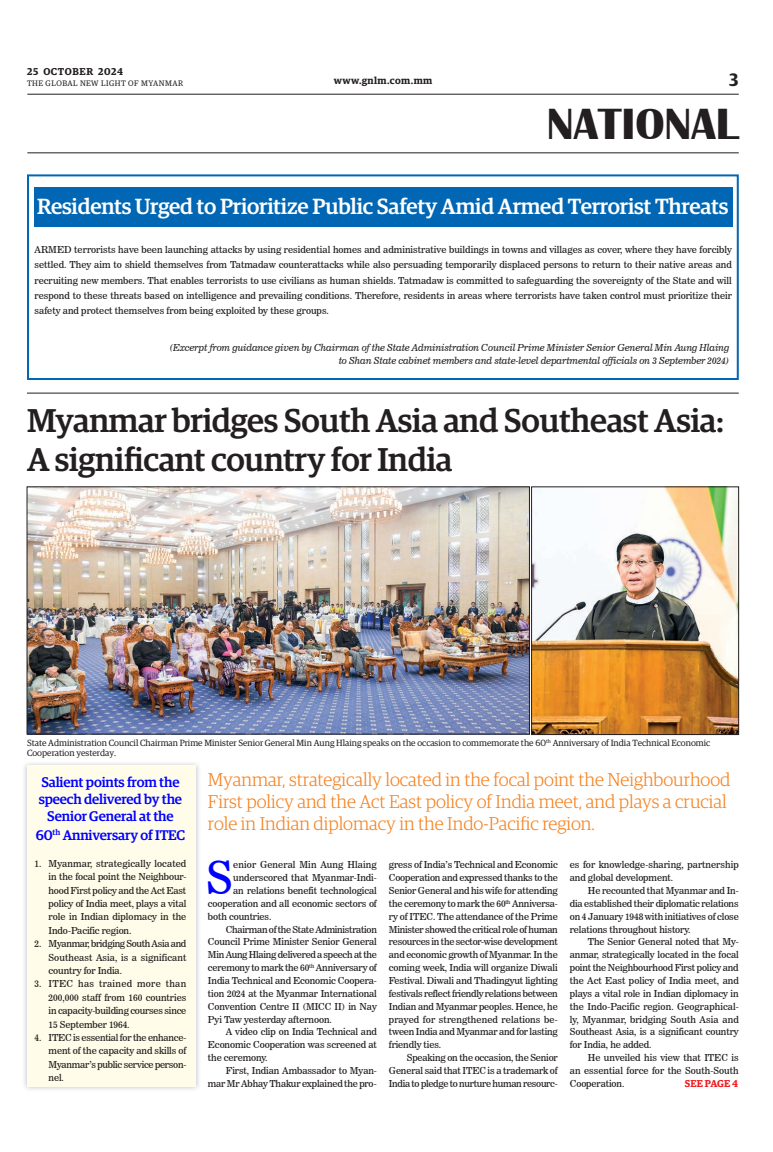
<style>
.page{position:relative;width:773px;height:1152px;background:#fff}
.page>*{position:absolute;margin:0;border:0;box-sizing:border-box;transform-origin:0 0}
.t1{font:700 45px "Britannic";color:#231f20}
._2nd_Body{font:44.8px "News 706 BT Roman C";color:#00f}
.Brief_Head{font:500 33px/39.6px "Guardian Egyp";letter-spacing:-.01em;color:#231f20}
.Brief_Head-2{font:500 22px "Guardian Egyp";letter-spacing:-.01em;color:#fff}
.t2{font:300 18.5px/22.2px "Guardian Egyp";color:#f58220}
.t3{font:600 18px "Guardian Egyp";color:#231f20}
.Brief_Head-3{font:500 14px/17px "Guardian Egyp";letter-spacing:-.01em;color:#00f;text-align:center}
.t4{font:600 10px "Guardian Egyp";letter-spacing:.055em;color:#231f20}
._2nd_Body-2{font:600 10px "Guardian Egyp";letter-spacing:.01em;color:#ee1d23}
._2nd_Body-3{font:9.5px/12.9px "News 706 BT Roman C";letter-spacing:-.01em;color:#231f20;text-align:justify}
._2nd_Body-4{font:9.5px/13.4px "News 706 BT Italic C";letter-spacing:-.01em;color:#231f20;text-align:right}
._2nd_Body-5{font:9.5px "News 706 BT Roman C";letter-spacing:.01em;color:#231f20}
.t5{font:9px/10.8px "Guardian Egyp";color:#231f20}
.t6{font:8px "Guardian Egyp";letter-spacing:.06em;color:#231f20}
</style>
<div class="page">
<hr style="left:27px;top:94px;width:711px;height:1px;background:#231f20">
<hr style="left:27px;top:153px;width:711px;height:1px;background:#231f20">
<div style="left:22px;top:760px;width:180px;height:332px;background:#231f20;opacity:.26"></div>
<div style="left:27px;top:766px;width:169px;height:321px;background:#fffde9"></div>
<div style="left:27px;top:174px;width:711px;height:206px;border:2px solid #0166b3"></div>
<div style="left:34px;top:188px;width:699px;height:39px;background:#0166b3"></div>
<hr style="left:27px;top:393px;width:711px;height:1px;background:#231f20">
<img style="left:533px;top:489px;width:203px;height:244px">
<div style="left:531px;top:487px;width:207px;height:248px;border:1px solid #231f20"></div>
<img style="left:29px;top:489px;width:498px;height:243px">
<p class="t4" style="left:27px;top:64px;width:97px">25 OCTOBER 2024</p>
<p class="t6" style="left:27px;top:78px;width:158px">THE GLOBAL NEW LIGHT OF MYANMAR</p>
<p class="t4" style="left:334px;top:73px;width:100px">www.gnlm.com.mm</p>
<h3 class="t3" style="left:729px;top:67px;width:11px">3</h3>
<h1 class="t1" style="left:547px;top:98px;width:193px">NATIONAL</h1>
<p class="Brief_Head-2" style="left:37px;top:191px;width:693px">Residents Urged to Prioritize Public Safety Amid Armed Terrorist Threats</p>
<p class="_2nd_Body-3" style="left:35px;top:242px;width:698px;line-height:15.4px">ARMED terrorists have been launching attacks by using residential homes and administrative buildings in towns and villages as cover, where they have forcibly settled. They aim to shield themselves from Tatmadaw counterattacks while also persuading temporarily displaced persons to return to their native areas and recruiting new members. That enables terrorists to use civilians as human shields. Tatmadaw is committed to safeguarding the sovereignty of the State and will respond to these threats based on intelligence and prevailing conditions. Therefore, residents in areas where terrorists have taken control must prioritize their safety and protect themselves from being exploited by these groups.</p>
<p class="_2nd_Body-4" style="left:170px;top:341px;width:561px">(Excerpt from guidance given by Chairman of the State Administration Council Prime Minister Senior General Min Aung Hlaing to Shan State cabinet members and state-level departmental officials on 3 September 2024)</p>
<p class="Brief_Head" style="left:27px;top:398px;width:698px">Myanmar bridges South Asia and Southeast Asia:<br>A significant country for India</p>
<p class="t5" style="left:27px;top:736px;width:684px">State Administration Council Chairman Prime Minister Senior General Min Aung Hlaing speaks on the occasion to commemorate the 60<sup>th</sup> Anniversary of India Technical Economic<br>Cooperation yesterday.</p>
<p class="Brief_Head-3" style="left:39px;top:773px;width:145px">Salient points from the speech delivered by the<br>Senior General at the</p>
<p class="Brief_Head-3" style="left:36px;top:826px;width:151px">60<sup>th</sup> Anniversary of ITEC</p>
<p class="_2nd_Body-3" style="left:49px;top:857px;width:139px;line-height:13.4px;text-indent:-14px">1. Myanmar, strategically located in the focal point the Neighbour&shy;hood First policy and the Act East policy of India meet, plays a vital role in Indian diplomacy in the Indo-Pacific region.</p>
<p class="_2nd_Body-3" style="left:49px;top:937px;width:139px;line-height:13.4px;text-indent:-14px">2. Myanmar, bridging South Asia and Southeast Asia, is a significant country for India.</p>
<p class="_2nd_Body-3" style="left:49px;top:977px;width:139px;line-height:13.4px;text-indent:-14px">3. ITEC has trained more than 200,000 staff from 160 countries in capacity-building courses since 15 September 1964.</p>
<p class="_2nd_Body-3" style="left:49px;top:1031px;width:139px;line-height:13.4px;text-indent:-14px">4. ITEC is essential for the enhance&shy;ment of the capacity and skills of Myanmar’s public service person&shy;nel.</p>
<p class="t2" style="left:208px;top:767px;width:524px">Myanmar, strategically located in the focal point the Neighbourhood<br>First policy and the Act East policy of India meet, and plays a crucial role in Indian diplomacy in the Indo-Pacific region.</p>
<p class="_2nd_Body" style="left:206px;top:851px;width:28px">S</p>
<p class="_2nd_Body-5" style="left:233px;top:859px;width:145px">enior General Min Aung Hlaing</p>
<p class="_2nd_Body-3" style="left:389px;top:858px;width:170px">gress of India’s Technical and Economic Cooperation and expressed thanks to the Senior General and his wife for attending the ceremony to mark the 60<sup>th</sup> Anniversa&shy;ry of ITEC. The attendance of the Prime Minister showed the critical role of human resources in the sector-wise development and economic growth of Myanmar. In the coming week, India will organize Diwali Festival. Diwali and Thadingyut lighting festivals reflect friendly relations between Indian and Myanmar peoples. Hence, he prayed for strengthened relations be&shy;tween India and Myanmar and for lasting friendly ties.</p>
<p class="_2nd_Body-3" style="left:389px;top:1051px;width:170px;text-indent:18px">Speaking on the occasion, the Senior General said that ITEC is a trademark of India to pledge to nurture human resourc-</p>
<p class="_2nd_Body-3" style="left:570px;top:858px;width:170px">es for knowledge-sharing, partnership and global development.</p>
<p class="_2nd_Body-3" style="left:570px;top:884px;width:170px;text-indent:18px">He recounted that Myanmar and In&shy;dia established their diplomatic relations on 4 January 1948 with initiatives of close relations throughout history.</p>
<p class="_2nd_Body-3" style="left:570px;top:936px;width:170px;text-indent:18px">The Senior General noted that My&shy;anmar, strategically located in the focal point the Neighbourhood First policy and the Act East policy of India meet, and plays a vital role in Indian diplomacy in the Indo-Pacific region. Geographical&shy;ly, Myanmar, bridging South Asia and Southeast Asia, is a significant country for India, he added.</p>
<p class="_2nd_Body-3" style="left:570px;top:1051px;width:170px;text-indent:18px">He unveiled his view that ITEC is an essential force for the South-South Cooperation.</p>
<p class="_2nd_Body-3" style="left:233px;top:871px;width:145px">underscored that Myanmar-Indi-</p>
<p class="_2nd_Body-3" style="left:233px;top:884px;width:145px">an relations benefit technological</p>
<p class="_2nd_Body-3" style="left:208px;top:897px;width:170px">cooperation and all economic sectors of</p>
<p class="_2nd_Body-3" style="left:208px;top:910px;width:65px">both countries.</p>
<p class="_2nd_Body-3" style="left:208px;top:923px;width:170px;text-indent:18px">Chairman of the State Administration Council Prime Minister Senior General Min Aung Hlaing delivered a speech at the ceremony to mark the 60<sup>th</sup> Anniversary of India Technical and Economic Coopera&shy;tion 2024 at the Myanmar International Convention Centre II (MICC II) in Nay Pyi Taw yesterday afternoon.</p>
<p class="_2nd_Body-3" style="left:208px;top:1025px;width:170px;text-indent:18px">A video clip on India Technical and Economic Cooperation was screened at the ceremony.</p>
<p class="_2nd_Body-3" style="left:208px;top:1064px;width:170px;text-align:right">First, Indian Ambassador to Myan&shy;mar Mr Abhay Thakur explained the pro-</p>
<p class="_2nd_Body-2" style="left:684px;top:1076px;width:55px">SEE PAGE 4</p>
</div>
